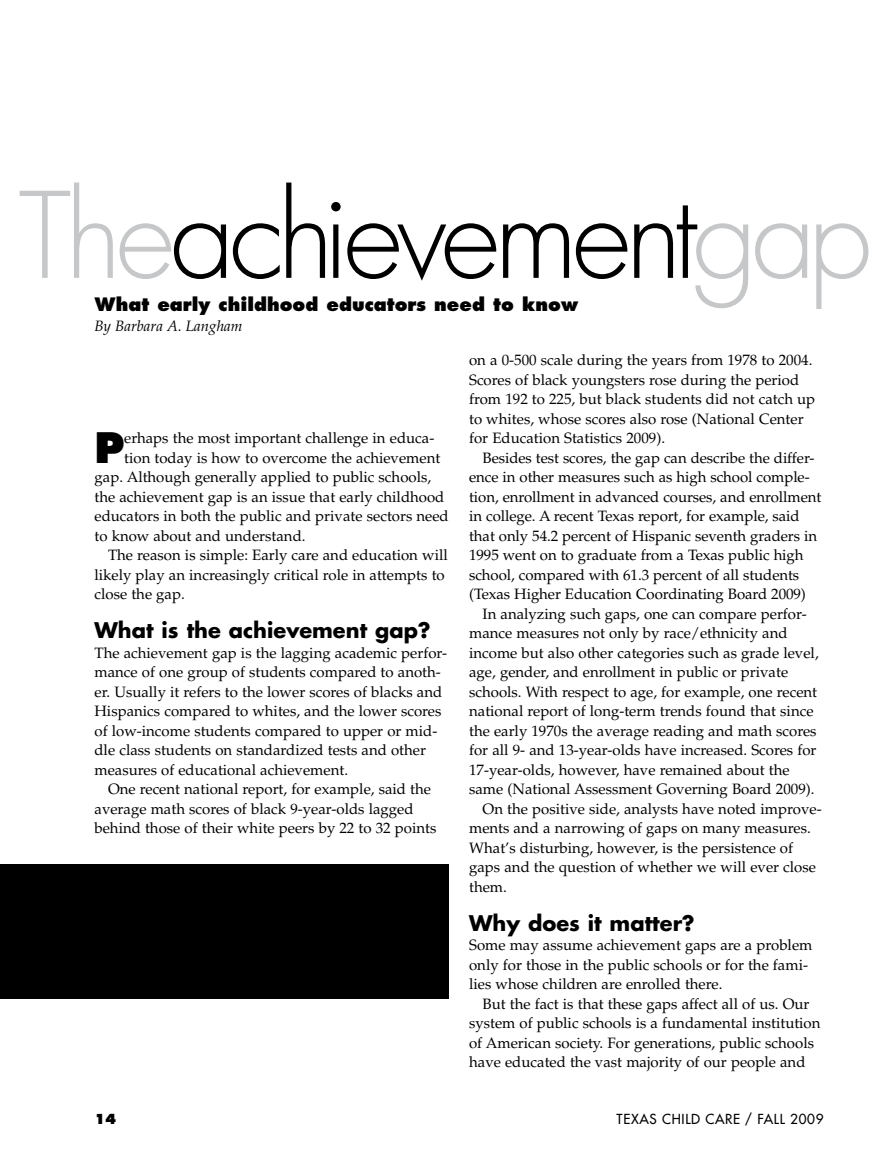
<style>
.page{position:relative;width:891px;height:1161px;background:#fff}
.page>*{position:absolute;margin:0;border:0;box-sizing:border-box;transform-origin:0 0}
.t1{font:300 115.5px "Futura";letter-spacing:-.05em;color:#000}
.t2{font:800 40.8px "Futura";color:#000}
.t3{font:700 21px "Futura";color:#000}
.t4{font:800 18px "Futura";color:#000}
.t5{font:15px/19.5px "Palatino";color:#000}
.t6{font:italic 15px "Palatino";color:#000}
.t7{font:13.5px "Futura";letter-spacing:.05em;color:#000}
.t8{font:800 13.5px "Futura";color:#000}
.s1{color:#c6c7c8}
</style>
<div class="page">
<div style="left:0;top:864px;width:449px;height:135px;background:#000"></div>
<h1 class="t1" style="left:19px;top:162px;width:855px"><span class="s1">The</span>achievement<span class="s1">gap</span></h1>
<p class="t4" style="left:94px;top:293px;width:485px">What early childhood educators need to know</p>
<p class="t6" style="left:94px;top:317px;width:150px">By Barbara A. Langham</p>
<h2 class="t2" style="left:94px;top:423px;width:31px">P</h2>
<p class="t5" style="left:124px;top:429px;width:312px">erhaps the most important challenge in educa-</p>
<p class="t5" style="left:124px;top:448px;width:318px">tion today is how to overcome the achievement</p>
<p class="t5" style="left:95px;top:468px;width:338px">gap. Although generally applied to public schools,</p>
<p class="t5" style="left:95px;top:487px;width:351px">the achievement gap is an issue that early childhood</p>
<p class="t5" style="left:95px;top:507px;width:356px">educators in both the public and private sectors need</p>
<p class="t5" style="left:95px;top:526px;width:213px">to know about and understand.</p>
<p class="t5" style="left:108px;top:546px;width:341px">The reason is simple: Early care and education will</p>
<p class="t5" style="left:95px;top:565px;width:352px">likely play an increasingly critical role in attempts to</p>
<p class="t5" style="left:95px;top:585px;width:92px">close the gap.</p>
<h3 class="t3" style="left:94px;top:616px;width:338px">What is the achievement gap?</h3>
<p class="t5" style="left:94px;top:643px;width:354px">The achievement gap is the lagging academic perfor&shy;mance of one group of students compared to anoth&shy;er. Usually it refers to the lower scores of blacks and Hispanics compared to whites, and the lower scores of low-income students compared to upper or mid&shy;dle class students on standardized tests and other measures of educational achievement.</p>
<p class="t5" style="left:94px;top:780px;width:343px;text-indent:14px">One recent national report, for example, said the average math scores of black 9-year-olds lagged behind those of their white peers by 22 to 32 points</p>
<p class="t5" style="left:469px;top:351px;width:348px">on a 0-500 scale during the years from 1978 to 2004.<br>Scores of black youngsters rose during the period from 192 to 225, but black students did not catch up to whites, whose scores also rose (National Center for Education Statistics 2009).</p>
<p class="t5" style="left:469px;top:448px;width:354px;text-indent:14px">Besides test scores, the gap can describe the differ&shy;ence in other measures such as high school comple&shy;tion, enrollment in advanced courses, and enrollment in college. A recent Texas report, for example, said that only 54.2 percent of Hispanic seventh graders in 1995 went on to graduate from a Texas public high school, compared with 61.3 percent of all students (Texas Higher Education Coordinating Board 2009)</p>
<p class="t5" style="left:483px;top:604px;width:326px">In analyzing such gaps, one can compare perfor-</p>
<p class="t5" style="left:469px;top:624px;width:320px">mance measures not only by race/ethnicity and</p>
<p class="t5" style="left:469px;top:643px;width:351px">income but also other categories such as grade level,</p>
<p class="t5" style="left:469px;top:663px;width:321px">age, gender, and enrollment in public or private</p>
<p class="t5" style="left:469px;top:682px;width:350px">schools. With respect to age, for example, one recent</p>
<p class="t5" style="left:469px;top:702px;width:346px">national report of long-term trends found that since</p>
<p class="t5" style="left:469px;top:721px;width:349px">the early 1970s the average reading and math scores</p>
<p class="t5" style="left:469px;top:741px;width:349px">for all 9- and 13-year-olds have increased. Scores for</p>
<p class="t5" style="left:469px;top:760px;width:322px">17-year-olds, however, have remained about the</p>
<p class="t5" style="left:469px;top:780px;width:347px">same (National Assessment Governing Board 2009).</p>
<p class="t5" style="left:483px;top:799px;width:341px">On the positive side, analysts have noted improve-</p>
<p class="t5" style="left:469px;top:819px;width:343px">ments and a narrowing of gaps on many measures.</p>
<p class="t5" style="left:469px;top:838px;width:326px">What’s disturbing, however, is the persistence of</p>
<p class="t5" style="left:469px;top:858px;width:348px">gaps and the question of whether we will ever close</p>
<p class="t5" style="left:469px;top:877px;width:39px">them.</p>
<h3 class="t3" style="left:469px;top:908px;width:227px">Why does it matter?</h3>
<p class="t5" style="left:469px;top:936px;width:345px">Some may assume achievement gaps are a problem only for those in the public schools or for the fami&shy;lies whose children are enrolled there.</p>
<p class="t5" style="left:469px;top:994px;width:353px;text-indent:14px">But the fact is that these gaps affect all of us. Our system of public schools is a fundamental institution of American society. For generations, public schools have educated the vast majority of our people and</p>
<p class="t8" style="left:94px;top:1111px;width:23px">14</p>
<p class="t7" style="left:617px;top:1111px;width:156px">TEXAS CHILD CARE / FALL</p>
<p class="t7" style="left:790px;top:1111px;width:35px">2009</p>
</div>
